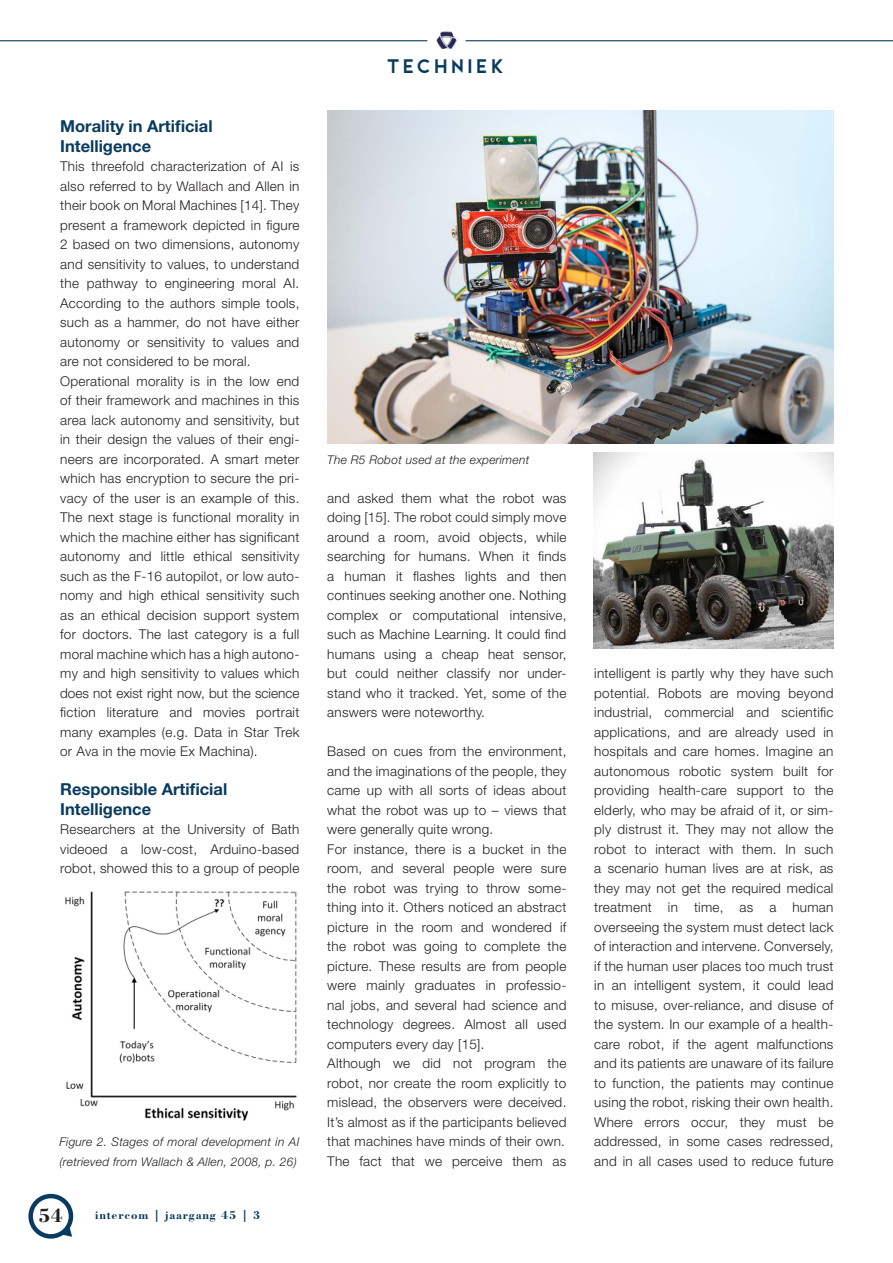
<style>
.page{position:relative;width:893px;height:1263px;background:#fff}
.page>*{position:absolute;margin:0;border:0;box-sizing:border-box;transform-origin:0 0}
.t1{font:700 20.1px "Bodoni BT";color:#231f20}
.t2{font:19.5px "CWG Sans";letter-spacing:.2em;color:#093a5f}
.t3{font:700 16.5px "Helvetica Neue";color:#093a5f}
.t4{font:300 13.5px/19.5px "Helvetica Neue";letter-spacing:.02em;color:#231f20;text-align:justify}
.t5{font:italic 300 12px/19.5px "Helvetica Neue";letter-spacing:.02em;color:#231f20}
.t6{font:700 12px "Bodoni BT";letter-spacing:.07em;color:#093a5f}
</style>
<div class="page">
<div style="left:28px;top:1194px;width:45px;height:44px;border:4px solid #093a5f;border-radius:50%"></div>
<svg style="left:60px;top:1225px;width:12px;height:12px"></svg>
<svg style="left:436px;top:31px;width:11px;height:13px"></svg>
<hr style="left:0;top:40px;width:427px;height:1px;background:#093a5f">
<hr style="left:466px;top:40px;width:427px;height:1px;background:#093a5f">
<img style="left:327px;top:111px;width:506px;height:332px">
<img style="left:65px;top:892px;width:232px;height:229px">
<img style="left:594px;top:452px;width:239px;height:196px">
<p class="t3" style="left:60px;top:116px;width:154px">Morality in Artificial</p>
<p class="t3" style="left:60px;top:135px;width:92px">Intelligence</p>
<p class="t4" style="left:60px;top:156px;width:241px">This threefold characterization of AI is also referred to by Wallach and Allen in their book on Moral Machines [14]. They present a framework depicted in figure 2 based on two dimensions, autonomy and sensitivity to values, to understand the pathway to engineering moral AI.<br>According to the authors simple tools, such as a hammer, do not have either autonomy or sensitivity to values and are not considered to be moral.</p>
<p class="t4" style="left:60px;top:371px;width:241px">Operational morality is in the low end of their framework and machines in this area lack autonomy and sensitivity, but in their design the values of their engi&shy;neers are incorporated. A smart meter which has encryption to secure the pri&shy;vacy of the user is an example of this.<br>The next stage is functional morality in which the machine either has significant autonomy and little ethical sensitivity such as the F-16 autopilot, or low auto&shy;nomy and high ethical sensitivity such as an ethical decision support system for doctors. The last category is a full moral machine which has a high autono&shy;my and high sensitivity to values which does not exist right now, but the science fiction literature and movies portrait many examples (e.g. Data in Star Trek or Ava in the movie Ex Machina).</p>
<p class="t3" style="left:60px;top:779px;width:169px">Responsible Artificial</p>
<p class="t3" style="left:60px;top:798px;width:92px">Intelligence</p>
<p class="t4" style="left:60px;top:819px;width:241px">Researchers at the University of Bath videoed a low-cost, Arduino-based robot, showed this to a group of people</p>
<p class="t5" style="left:60px;top:1132px;width:241px">Figure 2. Stages of moral development in AI (retrieved from Wallach &amp; Allen, 2008, p. 26)</p>
<p class="t1" style="left:39px;top:1203px;width:26px">54</p>
<p class="t6" style="left:95px;top:1208px;width:167px">intercom | jaargang 45 | 3</p>
<h2 class="t2" style="left:388px;top:56px;width:119px">TECHNIEK</h2>
<p class="t5" style="left:327px;top:449px;width:203px">The R5 Robot used at the experiment</p>
<p class="t4" style="left:327px;top:488px;width:241px">and asked them what the robot was doing [15]. The robot could simply move around a room, avoid objects, while searching for humans. When it finds a human it flashes lights and then continues seeking another one. Nothing complex or computational intensive, such as Machine Learning. It could find humans using a cheap heat sensor, but could neither classify nor under&shy;stand who it tracked. Yet, some of the answers were noteworthy.</p>
<p class="t4" style="left:327px;top:741px;width:241px">Based on cues from the environment, and the imaginations of the people, they came up with all sorts of ideas about what the robot was up to – views that were generally quite wrong.</p>
<p class="t4" style="left:327px;top:839px;width:241px">For instance, there is a bucket in the room, and several people were sure the robot was trying to throw some&shy;thing into it. Others noticed an abstract picture in the room and wondered if the robot was going to complete the picture. These results are from people were mainly graduates in professio&shy;nal jobs, and several had science and technology degrees. Almost all used computers every day [15].</p>
<p class="t4" style="left:327px;top:1053px;width:241px">Although we did not program the robot, nor create the room explicitly to mislead, the observers were deceived.<br>It’s almost as if the participants believed that machines have minds of their own.</p>
<p class="t4" style="left:327px;top:1151px;width:241px">The fact that we perceive them as</p>
<p class="t4" style="left:594px;top:663px;width:241px">intelligent is partly why they have such potential. Robots are moving beyond industrial, commercial and scientific applications, and are already used in hospitals and care homes. Imagine an autonomous robotic system built for providing health-care support to the elderly, who may be afraid of it, or sim&shy;ply distrust it. They may not allow the robot to interact with them. In such a scenario human lives are at risk, as they may not get the required medical treatment in time, as a human overseeing the system must detect lack of interaction and intervene. Conversely, if the human user places too much trust in an intelligent system, it could lead to misuse, over-reliance, and disuse of the system. In our example of a health&shy;care robot, if the agent malfunctions and its patients are unaware of its failure to function, the patients may continue using the robot, risking their own health.</p>
<p class="t4" style="left:594px;top:1112px;width:241px">Where errors occur, they must be addressed, in some cases redressed, and in all cases used to reduce future</p>
</div>
